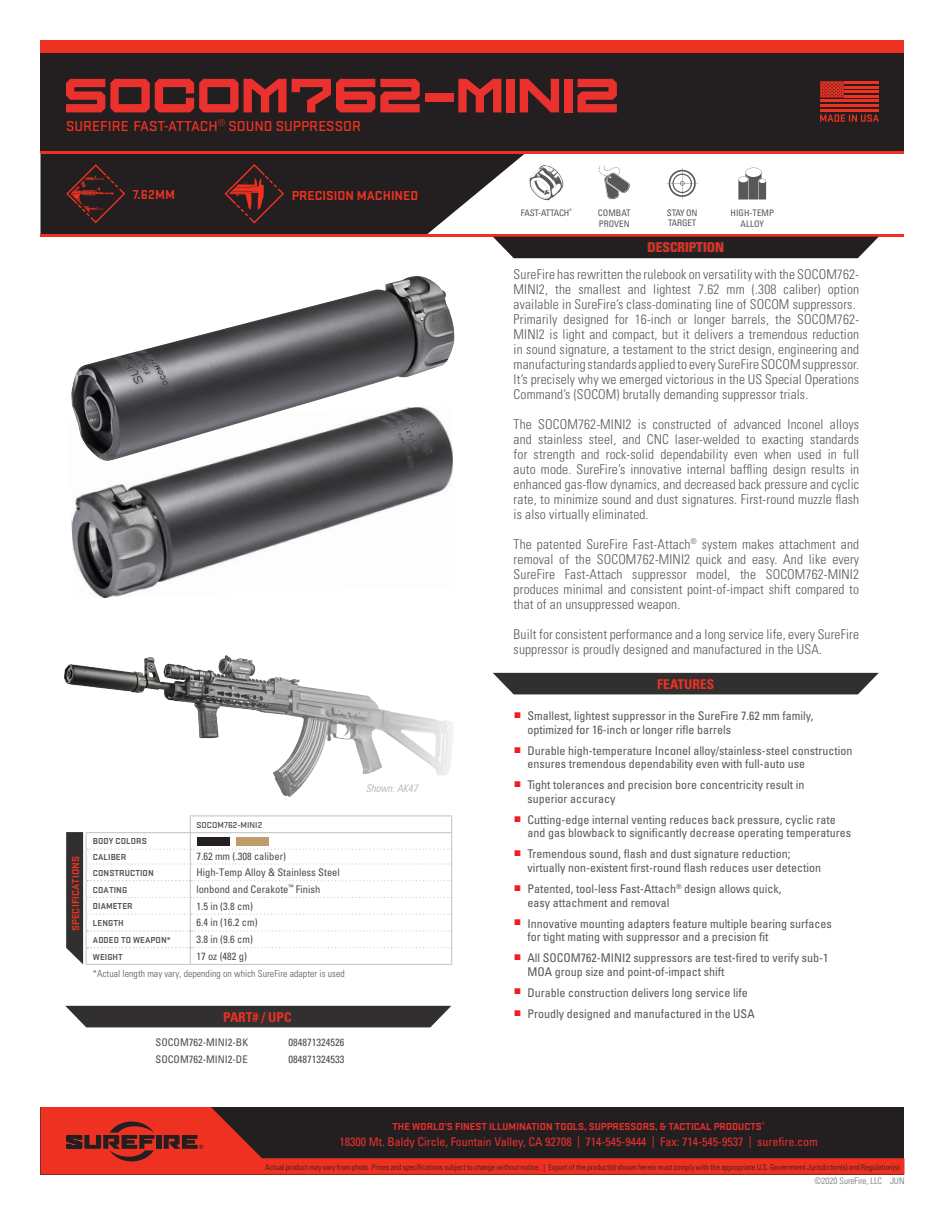
<style>
.page{position:relative;width:945px;height:1215px;background:#fff}
.page>*{position:absolute;margin:0;border:0;box-sizing:border-box;transform-origin:0 0}
.Headline{font:50.1px "Tactical";color:#ea312e}
.SubHead{font:500 15px "Stratum 2";color:#ef3122}
.Description_body{font:300 condensed 13.5px/15px "Univers LT Std";letter-spacing:.01em;color:#57585a;text-align:justify}
.Section_Header{font:700 condensed 13.5px "Univers LT Std";color:#ef3122}
.Headline-2{font:700 13.5px "Stratum 2";color:#ef3122}
.features_bullets{font:condensed 12px/13.5px "Univers LT Std";color:#57585a}
.t1{font:condensed 12px "Univers LT Std";color:#ea312e}
.Specs_-_Main{font:condensed 10.5px "Univers LT Std";color:#4b4c4d}
.t2{font:700 10.5px "Stratum 2";color:#ea312e}
.t3{font:700 10.5px "Stratum 2";letter-spacing:.005em;color:#ef3122}
.Italic_Prod_Name{font:italic 300 condensed 10.5px "Univers LT Std";letter-spacing:.005em;color:#a8a9ad}
.Specs_-_disclaimer{font:300 condensed 9.75px "Univers LT Std";letter-spacing:.005em;color:#57585a}
.Specs_-_Line_Items{font:700 9px "Stratum 2";letter-spacing:.005em;color:#57585a}
.ICON_NAME{font:condensed 9px/10.8px "Univers LT Std";color:#57585a}
.t4{font:300 condensed 9px "Univers LT Std";color:#6c6d70}
.Specs_-_Prod_Name{font:500 9px "Stratum 2";letter-spacing:.005em;color:#4b4c4d}
.ICON_NAME-2{font:condensed 9px "Univers LT Std";letter-spacing:-.02em;color:#57585a}
.t5{font:300 condensed 8.1px "Univers LT Std";color:#231f20}
.ICON_NAME-3{font:condensed 3.45px "Univers LT Std";color:#57585a}
</style>
<div class="page">
<div style="left:40px;top:51px;width:864px;height:101px;background:#231f20"></div>
<hr style="left:40px;top:151px;width:864px;height:3px;background:#ef3122">
<hr style="left:40px;top:234px;width:864px;height:3px;background:#ef3122">
<div style="left:40px;top:40px;width:864px;height:13px;background:#ef3122"></div>
<svg style="left:40px;top:1107px;width:864px;height:67px;background:#6c2520"></svg>
<div style="left:156px;top:1135px;width:5px;height:14px;background:#231f20"></div>
<svg style="left:66px;top:1122px;width:89px;height:39px;background:#a52a21"></svg>
<svg style="left:164px;top:1135px;width:39px;height:14px"></svg>
<hr style="left:844px;top:81px;width:35px;height:3px;background:#ef3122">
<hr style="left:844px;top:86px;width:35px;height:2px;background:#ef3122">
<hr style="left:844px;top:91px;width:35px;height:2px;background:#ef3122">
<hr style="left:844px;top:95px;width:35px;height:3px;background:#ef3122">
<hr style="left:820px;top:100px;width:59px;height:2px;background:#ef3122">
<hr style="left:820px;top:105px;width:59px;height:2px;background:#ef3122">
<hr style="left:820px;top:110px;width:59px;height:2px;background:#ef3122">
<svg style="left:820px;top:81px;width:24px;height:16px"></svg>
<svg style="left:820px;top:115px;width:59px;height:7px"></svg>
<img style="left:71px;top:461px;width:382px;height:137px">
<img style="left:65px;top:655px;width:388px;height:141px">
<div style="left:493px;top:673px;width:386px;height:21px;background:#312f30"></div>
<div style="left:65px;top:1006px;width:386px;height:21px;background:#312f30"></div>
<svg style="left:41px;top:154px;width:838px;height:104px"></svg>
<hr style="left:190px;top:964px;width:262px;height:1px;background:#c7c8ca">
<hr style="left:190px;top:815px;width:262px;height:1px;background:#c7c8ca">
<hr style="left:86px;top:964px;width:104px;height:1px;background:#c7c8ca">
<svg style="left:66px;top:816px;width:386px;height:148px"></svg>
<div style="left:197px;top:837px;width:33px;height:9px;background:#231f20"></div>
<div style="left:236px;top:837px;width:33px;height:9px;background:#c09d68"></div>
<img style="left:71px;top:276px;width:384px;height:185px">
<p class="Headline" style="left:66px;top:68px;width:557px">SOCOM762-MiNi2</p>
<p class="SubHead" style="left:66px;top:116px;width:296px">SUREFIRE FAST-ATTACH<sup>®</sup> SOUND SUPPRESSOR</p>
<p class="Headline-2" style="left:133px;top:185px;width:44px">7.62MM</p>
<p class="Headline-2" style="left:292px;top:186px;width:128px">PRECISION MACHINED</p>
<p class="t3" style="left:68px;top:931px;width:76px;rotate:-90deg">SPECIFICATIONS</p>
<p class="Specs_-_Prod_Name" style="left:196px;top:819px;width:67px">SOCOM762-MINI2</p>
<p class="Specs_-_Line_Items" style="left:93px;top:835px;width:55px">BODY COLORS</p>
<p class="Specs_-_Line_Items" style="left:93px;top:851px;width:35px">CALIBER</p>
<p class="Specs_-_Main" style="left:196px;top:850px;width:91px">7.62 mm (.308 caliber)</p>
<p class="Specs_-_Line_Items" style="left:93px;top:867px;width:62px">CONSTRUCTION</p>
<p class="Specs_-_Main" style="left:196px;top:866px;width:145px">High-Temp Alloy &amp; Stainless Steel</p>
<p class="Specs_-_Line_Items" style="left:93px;top:883px;width:36px">COATING</p>
<p class="Specs_-_Main" style="left:196px;top:883px;width:126px">lonbond and Cerakote<sup>™</sup> Finish</p>
<p class="Specs_-_Line_Items" style="left:93px;top:900px;width:41px">DIAMETER</p>
<p class="Specs_-_Main" style="left:196px;top:899px;width:58px">1.5 in (3.8 cm)</p>
<p class="Specs_-_Line_Items" style="left:93px;top:917px;width:32px">LENGTH</p>
<p class="Specs_-_Main" style="left:196px;top:916px;width:63px">6.4 in (16.2 cm)</p>
<p class="Specs_-_Line_Items" style="left:93px;top:934px;width:79px">ADDED TO WEAPON*</p>
<p class="Specs_-_Main" style="left:196px;top:933px;width:58px">3.8 in (9.6 cm)</p>
<p class="Specs_-_Line_Items" style="left:93px;top:950px;width:31px">WEIGHT</p>
<p class="Specs_-_Main" style="left:196px;top:949px;width:52px">17 oz (482 g)</p>
<p class="Specs_-_disclaimer" style="left:93px;top:967px;width:253px">*Actual length may vary, depending on which SureFire adapter is used</p>
<p class="Section_Header" style="left:223px;top:1009px;width:70px">PART# / UPC</p>
<p class="Specs_-_Main" style="left:156px;top:1036px;width:94px">SOCOM762-MINI2-BK</p>
<p class="Specs_-_Main" style="left:156px;top:1053px;width:94px">SOCOM762-MINI2-DE</p>
<p class="Specs_-_Main" style="left:289px;top:1036px;width:57px">084871324526</p>
<p class="Specs_-_Main" style="left:289px;top:1053px;width:57px">084871324533</p>
<p class="Italic_Prod_Name" style="left:366px;top:782px;width:53px">Shown: AK47</p>
<p class="ICON_NAME-2" style="left:521px;top:207px;width:50px">FAST-ATTACH</p>
<p class="ICON_NAME-3" style="left:569px;top:207px;width:4px">®</p>
<p class="ICON_NAME" style="left:667px;top:207px;width:32px">STAY ON</p>
<p class="ICON_NAME" style="left:668px;top:218px;width:29px">TARGET</p>
<p class="ICON_NAME" style="left:598px;top:207px;width:34px">COMBAT<br>PROVEN</p>
<p class="Section_Header" style="left:648px;top:239px;width:78px">DESCRIPTION</p>
<p class="ICON_NAME" style="left:731px;top:207px;width:45px">HIGH-TEMP</p>
<p class="ICON_NAME" style="left:741px;top:218px;width:25px">ALLOY</p>
<p class="Description_body" style="left:514px;top:266px;width:347px">SureFire has rewritten the rulebook on versatility with the SOCOM762- MINI2, the smallest and lightest 7.62 mm (.308 caliber) option available in SureFire’s class-dominating line of SOCOM suppressors.</p>
<p class="Description_body" style="left:514px;top:311px;width:347px">Primarily designed for 16-inch or longer barrels, the SOCOM762- MINI2 is light and compact, but it delivers a tremendous reduction in sound signature, a testament to the strict design, engineering and manufacturing standards applied to every SureFire SOCOM suppressor.<br>It’s precisely why we emerged victorious in the US Special Operations Command’s (SOCOM) brutally demanding suppressor trials.</p>
<p class="Description_body" style="left:514px;top:416px;width:347px">The SOCOM762-MINI2 is constructed of advanced Inconel alloys and stainless steel, and CNC laser-welded to exacting standards for strength and rock-solid dependability even when used in full auto mode. SureFire’s innovative internal baffling design results in enhanced gas-flow dynamics, and decreased back pressure and cyclic rate, to minimize sound and dust signatures. First-round muzzle flash is also virtually eliminated.</p>
<p class="Description_body" style="left:514px;top:536px;width:347px">The patented SureFire Fast-Attach<sup>®</sup> system makes attachment and removal of the SOCOM762-MINI2 quick and easy. And like every SureFire Fast-Attach suppressor model, the SOCOM762-MINI2 produces minimal and consistent point-of-impact shift compared to that of an unsuppressed weapon.</p>
<p class="Description_body" style="left:514px;top:626px;width:347px">Built for consistent performance and a long service life, every SureFire suppressor is proudly designed and manufactured in the USA.</p>
<p class="Section_Header" style="left:657px;top:676px;width:58px">FEATURES</p>
<p class="features_bullets" style="left:527px;top:709px;width:288px;text-indent:-14px"><sup>¼</sup> Smallest, lightest suppressor in the SureFire 7.62 mm family, optimized for 16-inch or longer rifle barrels</p>
<p class="features_bullets" style="left:527px;top:744px;width:327px;text-indent:-14px"><sup>¼</sup> Durable high-temperature Inconel alloy/stainless-steel construction ensures tremendous dependability even with full-auto use</p>
<p class="features_bullets" style="left:527px;top:778px;width:279px;text-indent:-14px"><sup>¼</sup> Tight tolerances and precision bore concentricity result in superior accuracy</p>
<p class="features_bullets" style="left:527px;top:813px;width:325px;text-indent:-14px"><sup>¼</sup> Cutting-edge internal venting reduces back pressure, cyclic rate and gas blowback to significantly decrease operating temperatures</p>
<p class="features_bullets" style="left:527px;top:847px;width:295px;text-indent:-14px"><sup>¼</sup> Tremendous sound, flash and dust signature reduction; virtually non-existent first-round flash reduces user detection</p>
<p class="features_bullets" style="left:527px;top:882px;width:256px;text-indent:-14px"><sup>¼</sup> Patented, tool-less Fast-Attach<sup>®</sup> design allows quick, easy attachment and removal</p>
<p class="features_bullets" style="left:527px;top:916px;width:306px;text-indent:-14px"><sup>¼</sup> Innovative mounting adapters feature multiple bearing surfaces for tight mating with suppressor and a precision fit</p>
<p class="features_bullets" style="left:527px;top:951px;width:303px;text-indent:-14px"><sup>¼</sup> All SOCOM762-MINI2 suppressors are test-fired to verify sub-1<br>MOA group size and point-of-impact shift</p>
<p class="features_bullets" style="left:514px;top:986px;width:236px"><sup>¼</sup> Durable construction delivers long service life</p>
<p class="features_bullets" style="left:514px;top:1007px;width:242px"><sup>¼</sup> Proudly designed and manufactured in the USA</p>
<p class="t2" style="left:392px;top:1119px;width:374px">THE WORLD’S FINEST ILLUMINATION TOOLS, SUPPRESSORS, &amp; TACTICAL PRODUCTS<sup>®</sup></p>
<p class="t1" style="left:339px;top:1134px;width:480px">18300 Mt. Baldy Circle, Fountain Valley, CA 92708 | 714-545-9444 | Fax: 714-545-9537 | surefire.com</p>
<p class="t4" style="left:814px;top:1175px;width:92px">©2020 SureFire, LLC JUN</p>
<p class="t5" style="left:265px;top:1162px;width:637px">Actual product may vary from photo. Prices and specifications subject to change without notice. | Export of the product(s) shown herein must comply with the appropriate U.S. Government Jurisdiction(s) and Regulation(s).</p>
</div>
